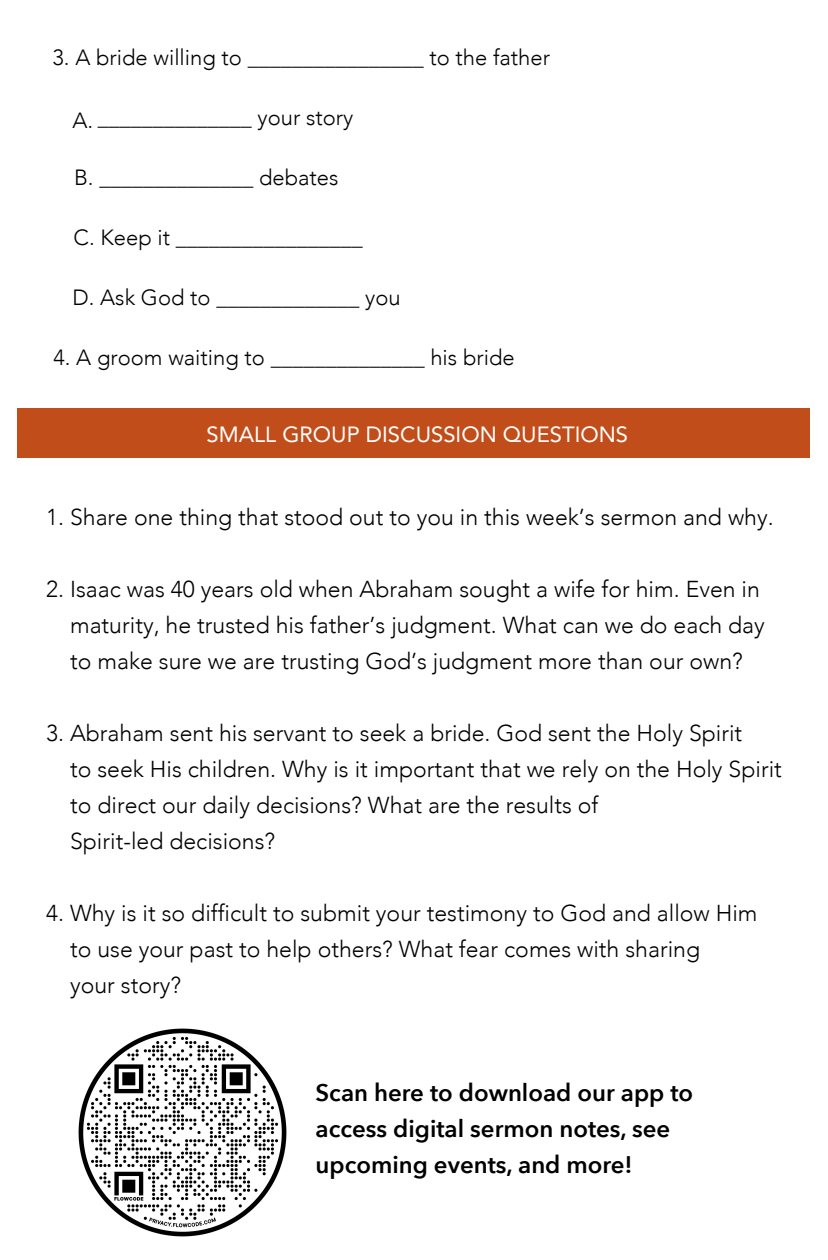
<style>
.page{position:relative;width:828px;height:1260px;background:#fff}
.page>*{position:absolute;margin:0;border:0;box-sizing:border-box;transform-origin:0 0}
.t1{font:600 24px/36px "Avenir Next";color:#000}
.t2{font:300 23px/36px "Avenir";color:#000}
.t3{font:300 22px "Avenir";color:#000}
.t4{font:22px "Avenir";color:#fff}
</style>
<div class="page">
<div style="left:18px;top:408px;width:792px;height:50px;background:#c14e1a"></div>
<img style="left:78px;top:1028px;width:209px;height:209px">
<p class="t3" style="left:52px;top:44px;width:499px">3. A bride willing to ________________ to the father</p>
<p class="t3" style="left:98px;top:105px;width:257px">______________ your story</p>
<p class="t3" style="left:72px;top:107px;width:22px">A.</p>
<p class="t3" style="left:74px;top:165px;width:266px">B. ______________ debates</p>
<p class="t3" style="left:74px;top:225px;width:291px">C. Keep it _________________</p>
<p class="t3" style="left:72px;top:285px;width:330px">D. Ask God to _____________ you</p>
<p class="t3" style="left:53px;top:345px;width:463px">4. A groom waiting to ______________ his bride</p>
<p class="t4" style="left:207px;top:417px;width:423px">SMALL GROUP DISCUSSION QUESTIONS</p>
<p class="t2" style="left:46px;top:499px;width:729px">1. Share one thing that stood out to you in this week’s sermon and why.</p>
<p class="t2" style="left:70px;top:571px;width:696px;text-indent:-24px">2. Isaac was 40 years old when Abraham sought a wife for him. Even in maturity, he trusted his father’s judgment. What can we do each day to make sure we are trusting God’s judgment more than our own?</p>
<p class="t2" style="left:70px;top:715px;width:713px;text-indent:-24px">3. Abraham sent his servant to seek a bride. God sent the Holy Spirit<br>to seek His children. Why is it important that we rely on the Holy Spirit to direct our daily decisions? What are the results of<br>Spirit-led decisions?</p>
<p class="t2" style="left:70px;top:895px;width:689px;text-indent:-24px">4. Why is it so difficult to submit your testimony to God and allow Him to use your past to help others? What fear comes with sharing<br>your story?</p>
<p class="t1" style="left:316px;top:1074px;width:379px">Scan here to download our app to access digital sermon notes, see upcoming events, and more!</p>
</div>
